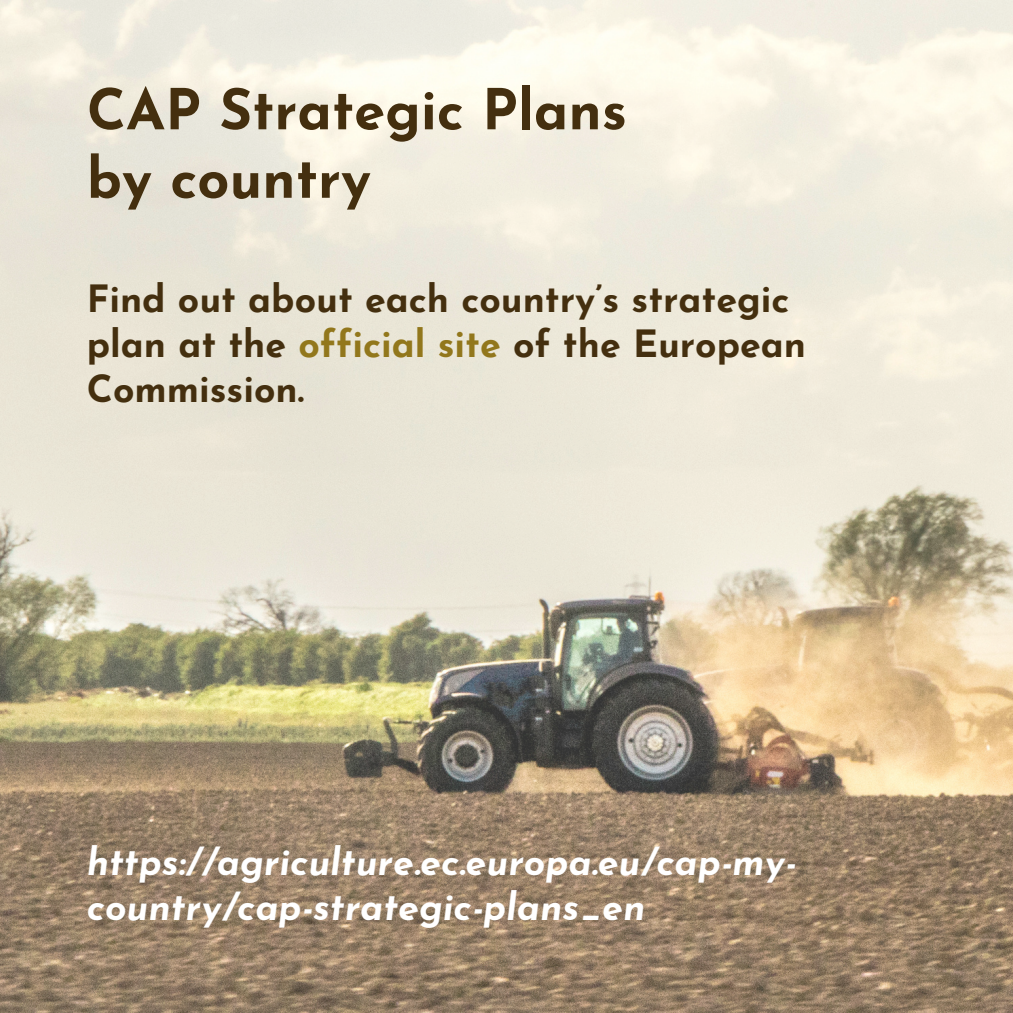
<style>
.page{position:relative;width:1013px;height:1013px;background:#fff}
.page>*{position:absolute;margin:0;border:0;box-sizing:border-box;transform-origin:0 0}
.t1{font:700 56.25px "Josefin Sans";color:#442f0f}
.t2{font:700 37.5px/45px "Josefin Sans";color:#442f0f}
.t3{font:italic 700 37.5px/45px "Josefin Sans";color:#fff}
.s1{color:#92771c}
</style>
<div class="page">
<img style="left:0;top:0;width:1012px;height:1012px">
<p class="t1" style="left:87px;top:87px;width:541px">CAP Strategic Plans</p>
<p class="t1" style="left:87px;top:155px;width:286px">by country</p>
<p class="t2" style="left:87px;top:280px;width:721px">Find out about each country’s strategic plan at the <span class="s1">official site</span> of the European<br>Commission.</p>
<p class="t3" style="left:87px;top:843px;width:711px">https://agriculture.ec.europa.eu/cap-my&shy;country/cap-strategic-plans_en</p>
</div>
